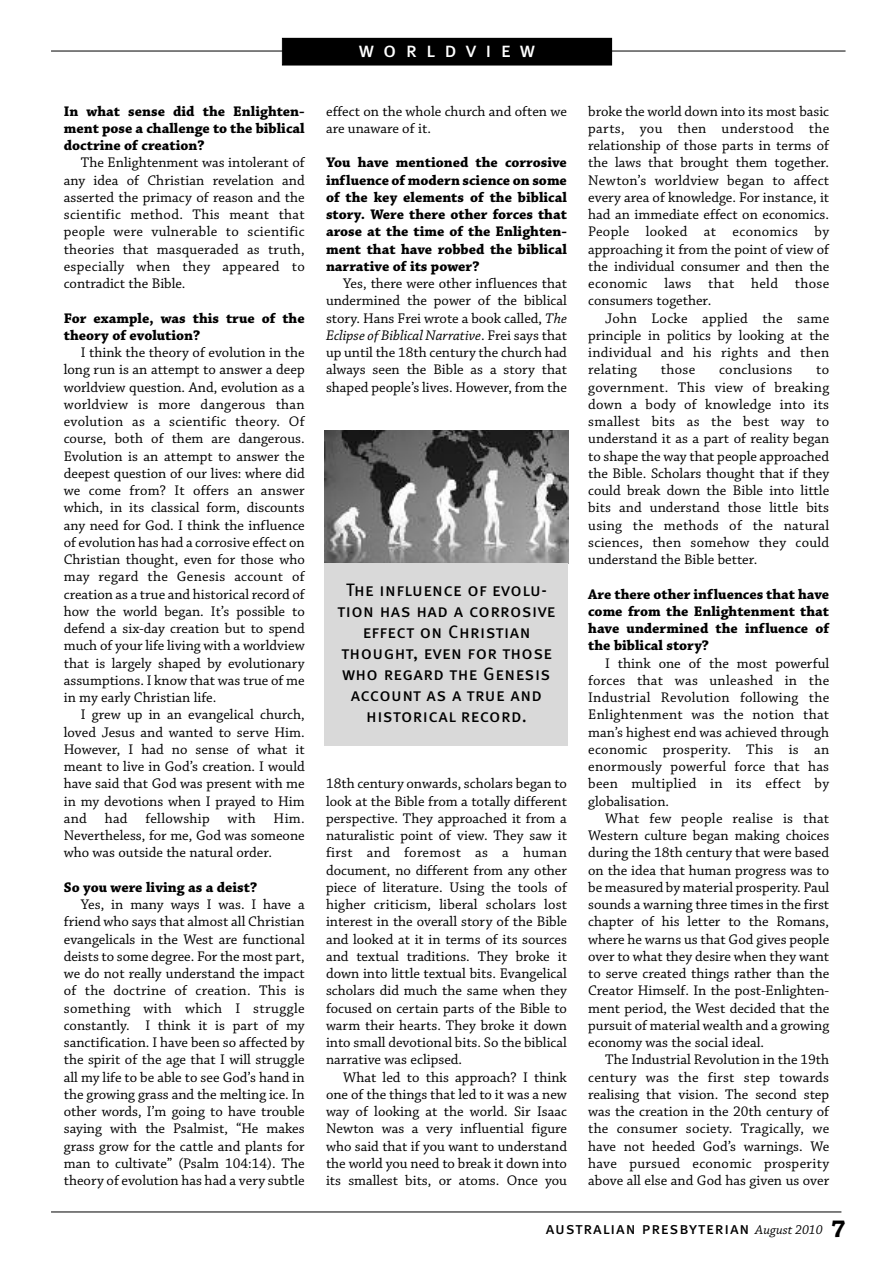
<style>
.page{position:relative;width:893px;height:1263px;background:#fff}
.page>*{position:absolute;margin:0;border:0;box-sizing:border-box;transform-origin:0 0}
.t1{font:21px "Meta Book Caps";letter-spacing:.45em;color:#fff}
.t2{font:18px/21px "Meta Book Caps";letter-spacing:.03em;color:#000;text-align:center}
.t3{font:16.5px "Meta Book Caps";letter-spacing:.055em;color:#000}
.t4{font:14.7px/17.2px "Chaparral Pro";color:#000;text-align:justify}
.t5{font:700 14.7px/17.2px "Chaparral Pro";color:#000;text-align:justify}
.t6{font:14.7px "Chaparral Pro";letter-spacing:.02em;color:#000}
.s1{font-style:italic}
.s2{font-family:"Chaparral Pro";font-style:italic;font-size:13.5px}
.s3{font-family:"Chaparral Pro";font-weight:700;font-size:25.5px}
</style>
<div class="page">
<hr style="left:51px;top:51px;width:794px;height:1px;background:#000">
<div style="left:283px;top:39px;width:328px;height:26px;background:#000"></div>
<div style="left:282px;top:38px;width:330px;height:27px;border:1px solid #000"></div>
<hr style="left:51px;top:1212px;width:790px;height:1px;background:#000">
<img style="left:325px;top:430px;width:243px;height:133px">
<div style="left:325px;top:563px;width:243px;height:182px;background:#d9d9d9"></div>
<p class="t5" style="left:64px;top:103px;width:242px">In what sense did the Enlighten&shy;ment pose a challenge to the biblical doctrine of creation?</p>
<p class="t4" style="left:64px;top:155px;width:242px;text-indent:17px">The Enlightenment was intolerant of any idea of Christian revelation and asserted the primacy of reason and the scientific method. This meant that people were vulnerable to scientific theories that masqueraded as truth, especially when they appeared to contradict the Bible.</p>
<p class="t5" style="left:64px;top:310px;width:242px">For example, was this true of the theory of evolution?</p>
<p class="t4" style="left:64px;top:344px;width:242px;text-indent:17px">I think the theory of evolution in the long run is an attempt to answer a deep worldview question. And, evolution as a worldview is more dangerous than evolution as a scientific theory. Of course, both of them are dangerous.<br>Evolution is an attempt to answer the deepest question of our lives: where did we come from? It offers an answer which, in its classical form, discounts any need for God. I think the influence of evolution has had a corrosive effect on Christian thought, even for those who may regard the Genesis account of creation as a true and historical record of how the world began. It’s possible to defend a six-day creation but to spend much of your life living with a worldview that is largely shaped by evolutionary assumptions. I know that was true of me in my early Christian life.</p>
<p class="t4" style="left:64px;top:707px;width:242px;text-indent:17px">I grew up in an evangelical church, loved Jesus and wanted to serve Him.<br>However, I had no sense of what it meant to live in God’s creation. I would have said that God was present with me in my devotions when I prayed to Him and had fellowship with Him.<br>Nevertheless, for me, God was someone who was outside the natural order.</p>
<p class="t5" style="left:64px;top:879px;width:195px">So you were living as a deist?</p>
<p class="t4" style="left:64px;top:896px;width:242px;text-indent:17px">Yes, in many ways I was. I have a friend who says that almost all Christian evangelicals in the West are functional deists to some degree. For the most part, we do not really understand the impact of the doctrine of creation. This is something with which I struggle constantly. I think it is part of my sanctification. I have been so affected by the spirit of the age that I will struggle all my life to be able to see God’s hand in the growing grass and the melting ice. In other words, I’m going to have trouble saying with the Psalmist, “He makes grass grow for the cattle and plants for man to cultivate” (Psalm 104:14). The theory of evolution has had a very subtle</p>
<h1 class="t1" style="left:359px;top:37px;width:177px">worldview</h1>
<p class="t4" style="left:326px;top:103px;width:242px">effect on the whole church and often we are unaware of it.</p>
<p class="t5" style="left:326px;top:155px;width:242px">You have mentioned the corrosive influence of modern science on some of the key elements of the biblical story. Were there other forces that arose at the time of the Enlighten&shy;ment that have robbed the biblical narrative of its power?</p>
<p class="t4" style="left:326px;top:275px;width:242px;text-indent:17px">Yes, there were other influences that undermined the power of the biblical story. Hans Frei wrote a book called, <span class="s1">The Eclipse of Biblical Narrative</span>. Frei says that up until the 18th century the church had always seen the Bible as a story that shaped people’s lives. However, from the</p>
<p class="t2" style="left:338px;top:578px;width:219px">The influence of evolu&shy;tion has had a corrosive effect on Christian thought, even for those who regard the Genesis account as a true and historical record.</p>
<p class="t4" style="left:326px;top:776px;width:242px">18th century onwards, scholars began to look at the Bible from a totally different perspective. They approached it from a naturalistic point of view. They saw it first and foremost as a human document, no different from any other piece of literature. Using the tools of higher criticism, liberal scholars lost interest in the overall story of the Bible and looked at it in terms of its sources and textual traditions. They broke it down into little textual bits. Evangelical scholars did much the same when they focused on certain parts of the Bible to warm their hearts. They broke it down into small devotional bits. So the biblical narrative was eclipsed.</p>
<p class="t4" style="left:326px;top:1069px;width:242px;text-indent:17px">What led to this approach? I think one of the things that led to it was a new way of looking at the world. Sir Isaac Newton was a very influential figure who said that if you want to understand the world you need to break it down into its smallest bits, or atoms. Once you</p>
<p class="t4" style="left:588px;top:103px;width:242px">broke the world down into its most basic parts, you then understood the relationship of those parts in terms of the laws that brought them together.<br>Newton’s worldview began to affect every area of knowledge. For instance, it had an immediate effect on economics.<br>People looked at economics by approaching it from the point of view of the individual consumer and then the economic laws that held those consumers together.</p>
<p class="t4" style="left:588px;top:310px;width:242px;text-indent:17px">John Locke applied the same principle in politics by looking at the individual and his rights and then relating</p>
<p class="t4" style="left:661px;top:362px;width:36px">those</p>
<p class="t6" style="left:719px;top:362px;width:75px">conclusions</p>
<p class="t4" style="left:588px;top:362px;width:242px;text-indent:228px">to government. This view of breaking down a body of knowledge into its smallest bits as the best way to understand it as a part of reality began to shape the way that people approached the Bible. Scholars thought that if they could break down the Bible into little bits and understand those little bits using the methods of the natural sciences, then somehow they could understand the Bible better.</p>
<p class="t5" style="left:588px;top:586px;width:242px">Are there other influences that have come from the Enlightenment that have undermined the influence of the biblical story?</p>
<p class="t4" style="left:588px;top:655px;width:242px;text-indent:17px">I think one of the most powerful forces that was unleashed in the Industrial Revolution following the Enlightenment was the notion that man’s highest end was achieved through economic prosperity. This is an enormously powerful force that has been multiplied in its effect by globalisation.</p>
<p class="t4" style="left:588px;top:810px;width:242px;text-indent:17px">What few people realise is that Western culture began making choices during the 18th century that were based on the idea that human progress was to be measured by material prosperity. Paul sounds a warning three times in the first chapter of his letter to the Romans, where he warns us that God gives people over to what they desire when they want to serve created things rather than the Creator Himself. In the post-Enlighten&shy;ment period, the West decided that the pursuit of material wealth and a growing economy was the social ideal.</p>
<p class="t4" style="left:588px;top:1052px;width:242px;text-indent:17px">The Industrial Revolution in the 19th century was the first step towards realising that vision. The second step was the creation in the 20th century of the consumer society. Tragically, we have not heeded God’s warnings. We have pursued economic prosperity above all else and God has given us over</p>
<p class="t3" style="left:546px;top:1218px;width:301px">australian presbyterian <span class="s2">August 2010</span> <span class="s3">7</span></p>
</div>
